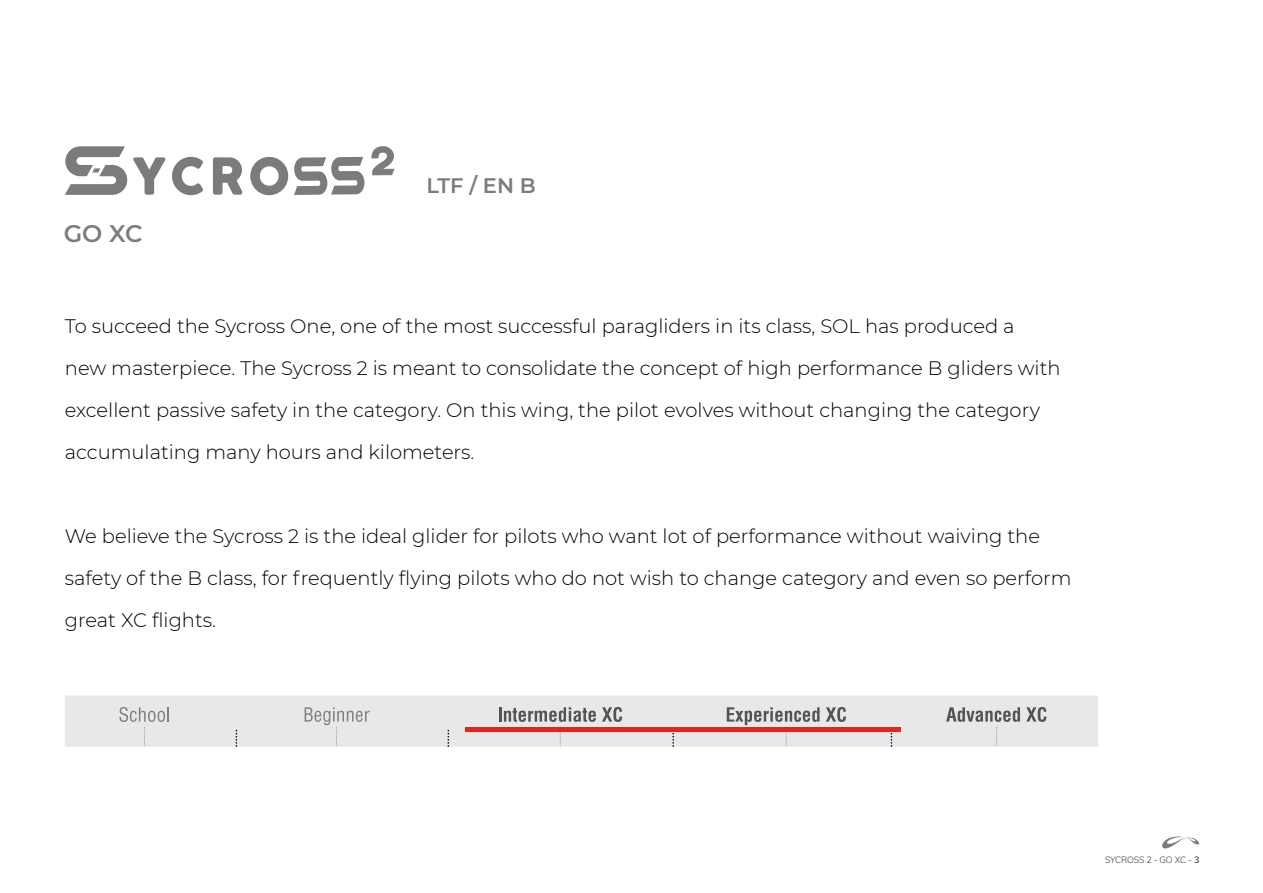
<style>
.page{position:relative;width:1263px;height:893px;background:#fff}
.page>*{position:absolute;margin:0;border:0;box-sizing:border-box;transform-origin:0 0}
.t1{font:600 24px "Montserrat";color:#7c7c7b}
.t2{font:600 21px "Montserrat";color:#7c7c7b}
.t3{font:300 19.5px/42px "Montserrat";color:#000}
.t4{font:300 9px "Muli";letter-spacing:-.025em;color:#3c3c3b}
.s1{font-weight:600}
</style>
<div class="page">
<svg style="left:1162px;top:836px;width:38px;height:13px"></svg>
<svg style="left:371px;top:146px;width:24px;height:29px"></svg>
<svg style="left:133px;top:157px;width:32px;height:38px"></svg>
<svg style="left:172px;top:157px;width:31px;height:38px"></svg>
<svg style="left:213px;top:157px;width:29px;height:38px"></svg>
<svg style="left:250px;top:157px;width:38px;height:38px"></svg>
<svg style="left:294px;top:157px;width:70px;height:38px"></svg>
<svg style="left:65px;top:146px;width:62px;height:49px"></svg>
<div style="left:65px;top:695px;width:1033px;height:52px;background:#e8e8e8"></div>
<svg style="left:602px;top:707px;width:20px;height:15px"></svg>
<svg style="left:826px;top:707px;width:20px;height:15px"></svg>
<svg style="left:1026px;top:707px;width:20px;height:15px"></svg>
<svg style="left:119px;top:707px;width:50px;height:39px"></svg>
<svg style="left:305px;top:707px;width:65px;height:39px"></svg>
<svg style="left:499px;top:707px;width:97px;height:39px"></svg>
<svg style="left:727px;top:707px;width:92px;height:39px"></svg>
<svg style="left:946px;top:707px;width:74px;height:39px"></svg>
<svg style="left:236px;top:730px;width:1px;height:17px"></svg>
<svg style="left:447px;top:730px;width:2px;height:17px"></svg>
<svg style="left:672px;top:731px;width:2px;height:16px"></svg>
<svg style="left:891px;top:731px;width:1px;height:16px"></svg>
<hr style="left:466px;top:727px;width:435px;height:4px;background:#e6241c">
<p class="t1" style="left:64px;top:216px;width:80px">GO XC</p>
<p class="t2" style="left:426px;top:170px;width:111px">LTF / EN B</p>
<p class="t3" style="left:65px;top:304px;width:997px">To succeed the Sycross One, one of the most successful paragliders in its class, SOL has produced a new masterpiece. The Sycross 2 is meant to consolidate the concept of high performance B gliders with excellent passive safety in the category. On this wing, the pilot evolves without changing the category accumulating many hours and kilometers.</p>
<p class="t3" style="left:65px;top:514px;width:1008px">We believe the Sycross 2 is the ideal glider for pilots who want lot of performance without waiving the safety of the B class, for frequently flying pilots who do not wish to change category and even so perform great XC flights.</p>
<p class="t4" style="left:1105px;top:853px;width:96px">SYCROSS 2 - GO XC - <span class="s1">3</span></p>
</div>
